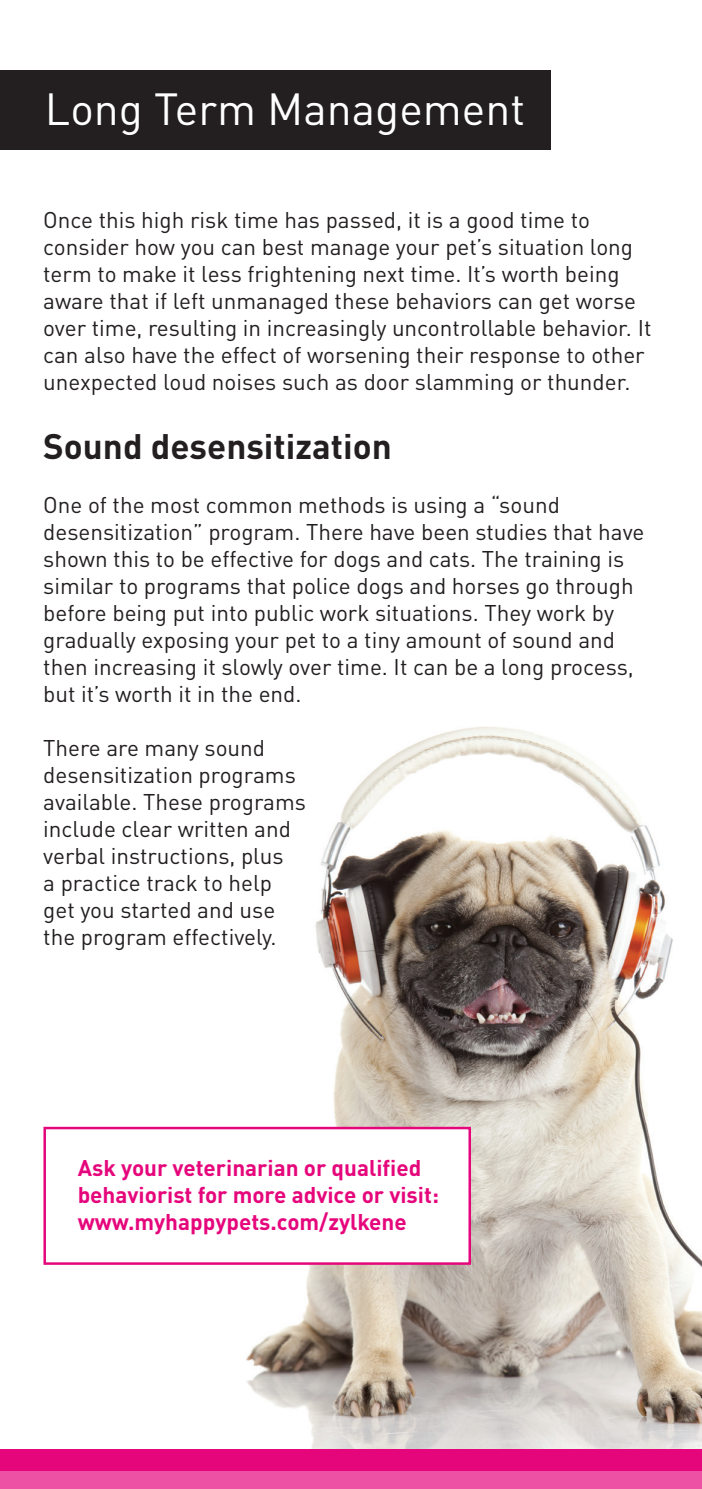
<style>
.page{position:relative;width:702px;height:1489px;background:#fff}
.page>*{position:absolute;margin:0;border:0;box-sizing:border-box;transform-origin:0 0}
.t1{font:44.5px "DIN Pro";color:#fff}
.t2{font:700 35px "DIN Pro";color:#231f20}
.t3{font:22.5px/27px "DIN Pro";color:#231f20}
.t4{font:700 22.5px/27px "DIN Pro";color:#e6067c}
</style>
<div class="page">
<img style="left:236px;top:726px;width:466px;height:723px">
<div style="left:0;top:70px;width:550px;height:79px;background:#231f20"></div>
<div style="left:0;top:1470px;width:702px;height:19px;background:#ed51a3"></div>
<div style="left:0;top:1449px;width:702px;height:21px;background:#e6067c"></div>
<div style="left:43px;top:1127px;width:428px;height:138px;background:#fff;border:2px solid #e6067c"></div>
<p class="t1" style="left:45px;top:74px;width:482px">Long Term Management</p>
<p class="t3" style="left:43px;top:204px;width:610px">Once this high risk time has passed, it is a good time to consider how you can best manage your pet’s situation long term to make it less frightening next time. It’s worth being aware that if left unmanaged these behaviors can get worse over time, resulting in increasingly uncontrollable behavior. It can also have the effect of worsening their response to other unexpected loud noises such as door slamming or thunder.</p>
<p class="t2" style="left:43px;top:417px;width:350px">Sound desensitization</p>
<p class="t3" style="left:43px;top:489px;width:603px">One of the most common methods is using a “sound desensitization” program. There have been studies that have shown this to be effective for dogs and cats. The training is similar to programs that police dogs and horses go through before being put into public work situations. They work by gradually exposing your pet to a tiny amount of sound and then increasing it slowly over time. It can be a long process, but it’s worth it in the end.</p>
<p class="t3" style="left:43px;top:732px;width:223px">There are many sound</p>
<p class="t3" style="left:43px;top:759px;width:254px">desensitization programs</p>
<p class="t3" style="left:43px;top:786px;width:264px">available. These programs</p>
<p class="t3" style="left:43px;top:813px;width:249px">include clear written and</p>
<p class="t3" style="left:43px;top:840px;width:242px">verbal instructions, plus</p>
<p class="t3" style="left:43px;top:867px;width:230px">a practice track to help</p>
<p class="t3" style="left:43px;top:894px;width:234px">get you started and use</p>
<p class="t3" style="left:43px;top:921px;width:235px">the program effectively.</p>
<p class="t4" style="left:78px;top:1152px;width:363px">Ask your veterinarian or qualified behaviorist for more advice or visit: www.myhappypets.com/zylkene</p>
</div>
